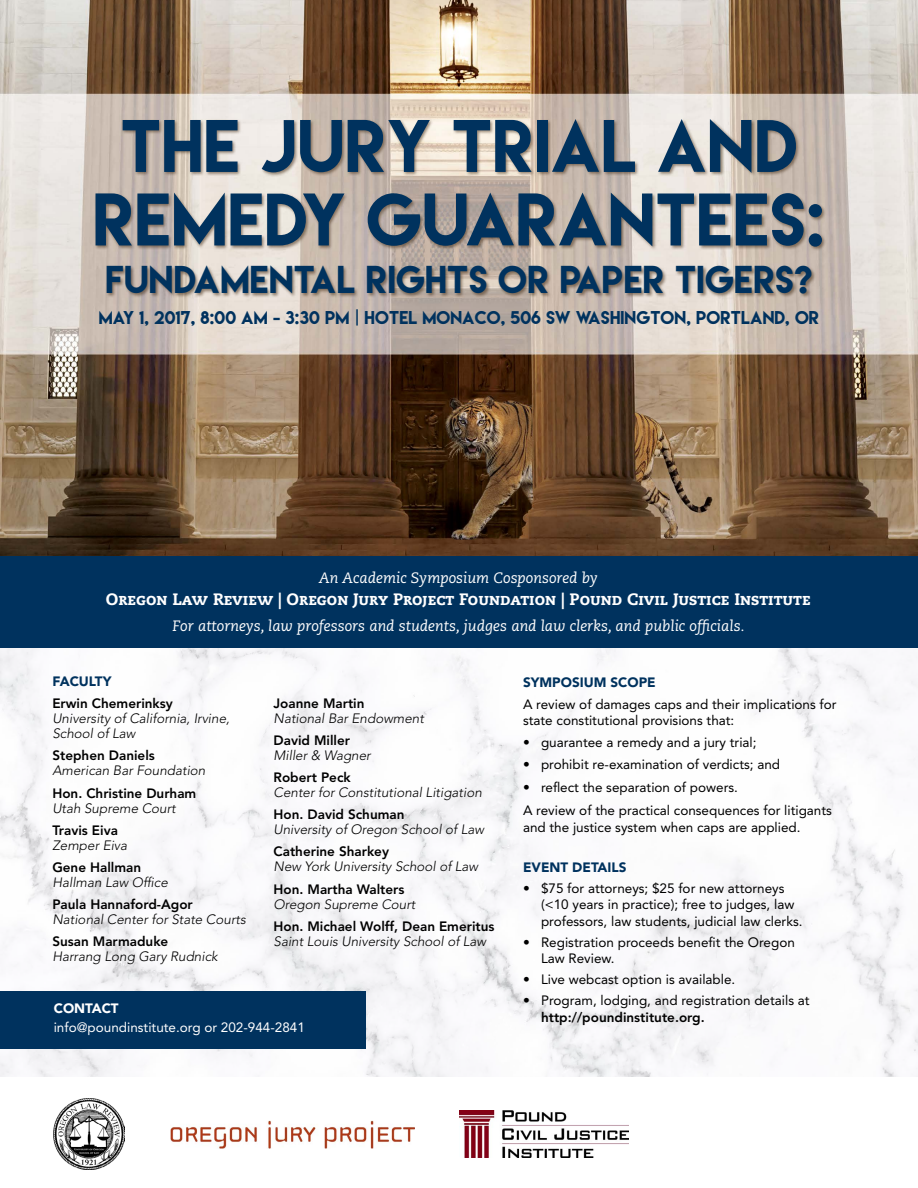
<style>
.page{position:relative;width:918px;height:1188px;background:#fff}
.page>*{position:absolute;margin:0;border:0;box-sizing:border-box;transform-origin:0 0}
.t1{font:66px/73.5px "Lemon Milk";letter-spacing:.01em;color:#00325e;text-align:center}
.t2{font:34.5px "Lemon Milk";letter-spacing:.01em;color:#00325e}
.t3{font:800 16.5px "Caecilia LT Std";color:#fff}
.t4{font:16.5px "Lemon Milk";letter-spacing:.01em;color:#00325e}
.t5{font:italic 15px "Caecilia LT Std";color:#fff}
.t6{font:13.5px/16.5px "Avenir LT Std";color:#000}
.t7{font:italic 300 13.5px/15px "Avenir LT Std";color:#000}
.t8{font:800 13.5px "Avenir LT Std";color:#000}
.t9{font:13.5px "Avenir LT Std";color:#fff}
.t10{font:900 13.5px "Avenir LT Std";color:#00325e}
.t11{font:900 13.5px "Avenir LT Std";color:#fff}
</style>
<div class="page">
<img style="left:0;top:648px;width:918px;height:429px">
<img style="left:170px;top:1120px;width:245px;height:28px">
<img style="left:460px;top:1111px;width:169px;height:47px">
<img style="left:53px;top:1098px;width:72px;height:72px">
<img style="left:0;top:0;width:918px;height:556px">
<div style="left:94px;top:118px;width:732px;height:180px;background:#503922;opacity:.6"></div>
<div style="left:0;top:556px;width:918px;height:92px;background:#00325e"></div>
<div style="left:0;top:992px;width:366px;height:57px;background:#00325e"></div>
<h1 class="t1" style="left:93px;top:108px;width:733px">THE JURY TRIAL AND<br>REMEDY GUARANTEES:</h1>
<h2 class="t2" style="left:105px;top:256px;width:709px">FUNDAMENTAL RIGHTS OR PAPER TIGERS?</h2>
<p class="t4" style="left:99px;top:306px;width:722px">MAY 1, 2017, 8:00 AM - 3:30 PM | HOTEL MONACO, 506 SW WASHINGTON, PORTLAND, OR</p>
<p class="t5" style="left:319px;top:569px;width:281px">An Academic Symposium Cosponsored by</p>
<p class="t3" style="left:106px;top:589px;width:706px">Oregon Law Review | Oregon Jury Project Foundation | Pound Civil Justice Institute</p>
<p class="t5" style="left:173px;top:617px;width:573px">For attorneys, law professors and students, judges and law clerks, and public officials.</p>
<p class="t10" style="left:52px;top:673px;width:61px">FACULTY</p>
<p class="t8" style="left:52px;top:696px;width:122px">Erwin Chemerinksy</p>
<p class="t7" style="left:52px;top:711px;width:179px">University of California, Irvine,<br>School of Law</p>
<p class="t8" style="left:52px;top:748px;width:104px">Stephen Daniels</p>
<p class="t7" style="left:52px;top:764px;width:155px">American Bar Foundation</p>
<p class="t8" style="left:52px;top:785px;width:145px">Hon. Christine Durham</p>
<p class="t7" style="left:52px;top:801px;width:125px">Utah Supreme Court</p>
<p class="t8" style="left:52px;top:822px;width:67px">Travis Eiva</p>
<p class="t7" style="left:52px;top:838px;width:76px">Zemper Eiva</p>
<p class="t8" style="left:52px;top:859px;width:90px">Gene Hallman</p>
<p class="t7" style="left:52px;top:875px;width:117px">Hallman Law Office</p>
<p class="t8" style="left:52px;top:897px;width:142px">Paula Hannaford-Agor</p>
<p class="t7" style="left:52px;top:912px;width:195px">National Center for State Courts</p>
<p class="t8" style="left:52px;top:934px;width:117px">Susan Marmaduke</p>
<p class="t7" style="left:52px;top:950px;width:167px">Harrang Long Gary Rudnick</p>
<p class="t8" style="left:274px;top:695px;width:92px">Joanne Martin</p>
<p class="t7" style="left:274px;top:711px;width:152px">National Bar Endowment</p>
<p class="t8" style="left:274px;top:732px;width:78px">David Miller</p>
<p class="t7" style="left:274px;top:748px;width:99px">Miller &amp; Wagner</p>
<p class="t8" style="left:274px;top:769px;width:79px">Robert Peck</p>
<p class="t7" style="left:274px;top:785px;width:210px">Center for Constitutional Litigation</p>
<p class="t8" style="left:274px;top:806px;width:132px">Hon. David Schuman</p>
<p class="t7" style="left:274px;top:822px;width:212px">University of Oregon School of Law</p>
<p class="t8" style="left:274px;top:844px;width:117px">Catherine Sharkey</p>
<p class="t7" style="left:274px;top:859px;width:206px">New York University School of Law</p>
<p class="t8" style="left:274px;top:881px;width:132px">Hon. Martha Walters</p>
<p class="t7" style="left:274px;top:897px;width:143px">Oregon Supreme Court</p>
<p class="t8" style="left:274px;top:918px;width:222px">Hon. Michael Wolff, Dean Emeritus</p>
<p class="t7" style="left:274px;top:934px;width:214px">Saint Louis University School of Law</p>
<p class="t11" style="left:54px;top:1000px;width:66px">CONTACT</p>
<p class="t9" style="left:54px;top:1020px;width:253px">info@poundinstitute.org or 202-944-2841</p>
<p class="t10" style="left:523px;top:674px;width:134px">SYMPOSIUM SCOPE</p>
<p class="t6" style="left:523px;top:696px;width:315px">A review of damages caps and their implications for state constitutional provisions that:</p>
<p class="t6" style="left:523px;top:734px;width:235px">• guarantee a remedy and a jury trial;</p>
<p class="t6" style="left:523px;top:757px;width:259px">• prohibit re-examination of verdicts; and</p>
<p class="t6" style="left:523px;top:775px;width:310px;line-height:23.7px">• reflect the separation of powers.<br>A review of the practical consequences for litigants</p>
<p class="t6" style="left:523px;top:819px;width:279px">and the justice system when caps are applied.</p>
<p class="t10" style="left:523px;top:859px;width:105px">EVENT DETAILS</p>
<p class="t6" style="left:541px;top:880px;width:263px;text-indent:-18px">• $75 for attorneys; $25 for new attorneys (&lt;10 years in practice); free to judges, law professors, law students, judicial law clerks.</p>
<p class="t6" style="left:541px;top:934px;width:255px;text-indent:-18px">• Registration proceeds benefit the Oregon<br>Law Review.</p>
<p class="t6" style="left:523px;top:972px;width:214px">• Live webcast option is available.</p>
<p class="t6" style="left:523px;top:993px;width:288px">• Program, lodging, and registration details at</p>
<p class="t8" style="left:541px;top:1009px;width:165px">http://poundinstitute.org.</p>
</div>
